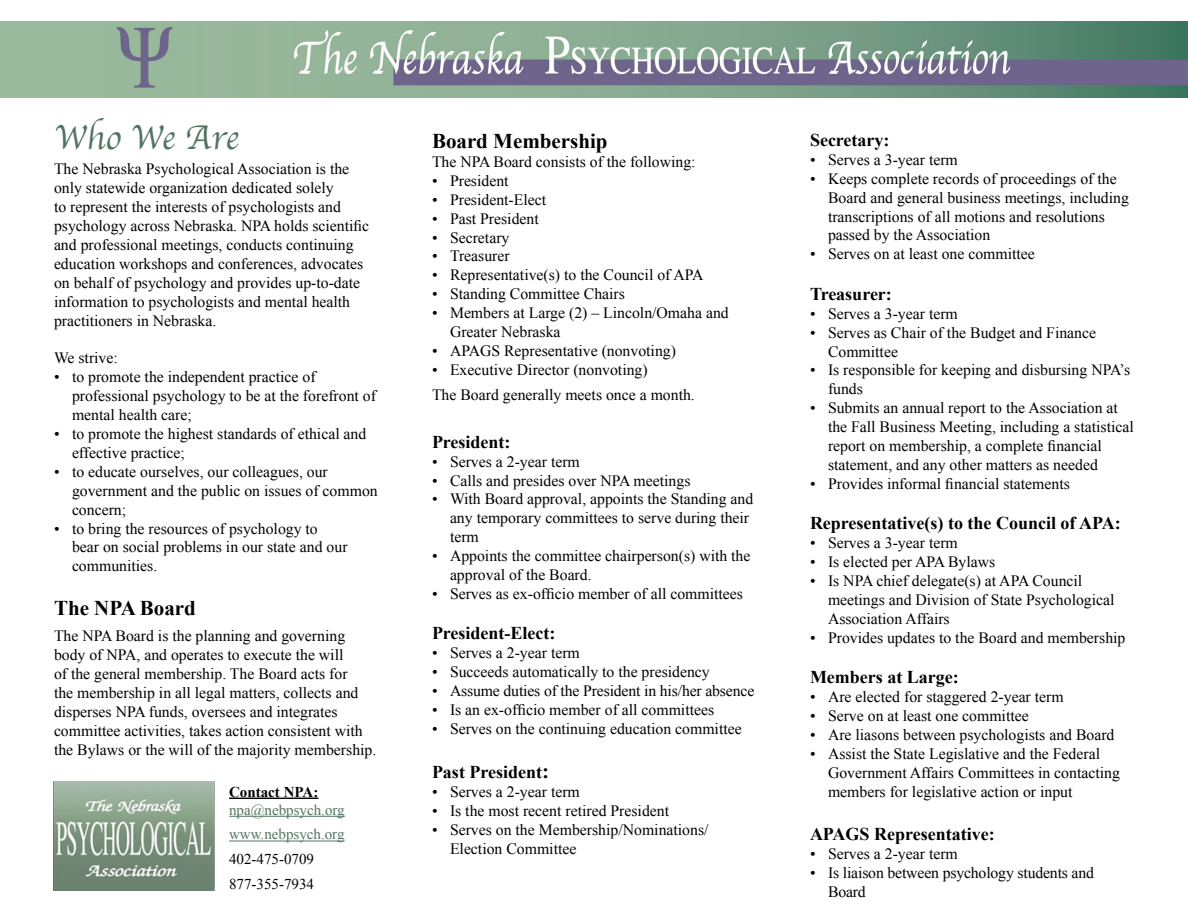
<style>
.page{position:relative;width:1188px;height:918px;background:#fff}
.page>*{position:absolute;margin:0;border:0;box-sizing:border-box;transform-origin:0 0}
.t1{font:36px "Apple Chancery";color:#527461}
.t2{font:700 21px "Times New Roman";color:#000}
.t3{font:700 18px "Times New Roman";color:#000}
.t4{font:15.75px/18.9px "Times New Roman";color:#000}
.t5{font:15px/24.8px "Times New Roman";color:#527461}
.t6{font:15px/24.8px "Times New Roman";color:#000}
.t7{font:700 15px "Times New Roman";color:#000}
.s1{font-size:21px}
</style>
<div class="page">
<img style="left:0;top:21px;width:1188px;height:77px">
<img style="left:54px;top:782px;width:161px;height:109px">
<hr style="left:229px;top:798px;width:89px;height:1px;background:#000">
<hr style="left:229px;top:816px;width:116px;height:1px;background:#527461">
<hr style="left:229px;top:841px;width:116px;height:1px;background:#527461">
<h1 class="t1" style="left:54px;top:109px;width:186px">Who We Are</h1>
<p class="t4" style="left:54px;top:160px;width:317px">The Nebraska Psychological Association is the only statewide organization dedicated solely<br>to represent the interests of psychologists and psychology across Nebraska. NPA holds scientific and professional meetings, conducts continuing education workshops and conferences, advocates on behalf of psychology and provides up-to-date information to psychologists and mental health practitioners in Nebraska.</p>
<p class="t4" style="left:54px;top:349px;width:65px">We strive:</p>
<p class="t4" style="left:72px;top:367px;width:306px;text-indent:-18px">• to promote the independent practice of professional psychology to be at the forefront of mental health care;</p>
<p class="t4" style="left:72px;top:424px;width:296px;text-indent:-18px">• to promote the highest standards of ethical and effective practice;</p>
<p class="t4" style="left:72px;top:462px;width:307px;text-indent:-18px">• to educate ourselves, our colleagues, our government and the public on issues of common concern;</p>
<p class="t4" style="left:72px;top:519px;width:277px;text-indent:-18px">• to bring the resources of psychology to bear on social problems in our state and our communities.</p>
<h2 class="t2" style="left:54px;top:594px;width:143px">The NPA Board</h2>
<p class="t4" style="left:54px;top:626px;width:324px">The NPA Board is the planning and governing body of NPA, and operates to execute the will<br>of the general membership. The Board acts for<br>the membership in all legal matters, collects and disperses NPA funds, oversees and integrates committee activities, takes action consistent with the Bylaws or the will of the majority membership.</p>
<p class="t7" style="left:229px;top:781px;width:91px">Contact NPA:</p>
<p class="t5" style="left:229px;top:797px;width:117px">npa@nebpsych.org www.nebpsych.org</p>
<p class="t6" style="left:229px;top:847px;width:86px">402-475-0709<br>877-355-7934</p>
<h2 class="t2" style="left:432px;top:126px;width:177px">Board Membership</h2>
<p class="t4" style="left:432px;top:152px;width:265px">The NPA Board consists of the following:</p>
<p class="t4" style="left:432px;top:171px;width:78px">• President</p>
<p class="t4" style="left:432px;top:190px;width:116px">• President-Elect</p>
<p class="t4" style="left:432px;top:209px;width:108px">• Past President</p>
<p class="t4" style="left:432px;top:228px;width:79px">• Secretary</p>
<p class="t4" style="left:432px;top:246px;width:79px">• Treasurer</p>
<p class="t4" style="left:432px;top:265px;width:273px">• Representative(s) to the Council of APA</p>
<p class="t4" style="left:432px;top:284px;width:195px">• Standing Committee Chairs</p>
<p class="t4" style="left:450px;top:303px;width:280px;text-indent:-18px">• Members at Large (2) – Lincoln/Omaha and<br>Greater Nebraska</p>
<p class="t4" style="left:432px;top:341px;width:246px">• APAGS Representative (nonvoting)</p>
<p class="t4" style="left:432px;top:356px;width:264px;line-height:25.7px">• Executive Director (nonvoting)<br>The Board generally meets once a month.</p>
<p class="t3" style="left:432px;top:429px;width:80px">President:</p>
<p class="t4" style="left:432px;top:452px;width:149px">• Serves a 2-year term</p>
<p class="t4" style="left:432px;top:471px;width:260px">• Calls and presides over NPA meetings</p>
<p class="t4" style="left:450px;top:489px;width:305px;text-indent:-18px">• With Board approval, appoints the Standing and any temporary committees to serve during their term</p>
<p class="t4" style="left:450px;top:546px;width:302px;text-indent:-18px">• Appoints the committee chairperson(s) with the approval of the Board.</p>
<p class="t4" style="left:432px;top:584px;width:313px">• Serves as ex-officio member of all committees</p>
<p class="t3" style="left:432px;top:621px;width:125px">President-Elect:</p>
<p class="t4" style="left:432px;top:643px;width:149px">• Serves a 2-year term</p>
<p class="t4" style="left:432px;top:662px;width:279px">• Succeeds automatically to the presidency</p>
<p class="t4" style="left:432px;top:681px;width:324px">• Assume duties of the President in his/her absence</p>
<p class="t4" style="left:432px;top:700px;width:284px">• Is an ex-officio member of all committees</p>
<p class="t4" style="left:432px;top:719px;width:311px">• Serves on the continuing education committee</p>
<p class="t3" style="left:432px;top:760px;width:119px">Past President<span class="s1">:</span></p>
<p class="t4" style="left:432px;top:782px;width:149px">• Serves a 2-year term</p>
<p class="t4" style="left:432px;top:801px;width:239px">• Is the most recent retired President</p>
<p class="t4" style="left:450px;top:820px;width:260px;text-indent:-18px">• Serves on the Membership/Nominations/<br>Election Committee</p>
<p class="t3" style="left:810px;top:128px;width:81px">Secretary:</p>
<p class="t4" style="left:810px;top:150px;width:149px">• Serves a 3-year term</p>
<p class="t4" style="left:828px;top:169px;width:302px;text-indent:-18px">• Keeps complete records of proceedings of the Board and general business meetings, including transcriptions of all motions and resolutions passed by the Association</p>
<p class="t4" style="left:810px;top:244px;width:226px">• Serves on at least one committee</p>
<p class="t3" style="left:810px;top:281px;width:83px">Treasurer:</p>
<p class="t4" style="left:810px;top:304px;width:149px">• Serves a 3-year term</p>
<p class="t4" style="left:828px;top:323px;width:270px;text-indent:-18px">• Serves as Chair of the Budget and Finance<br>Committee</p>
<p class="t4" style="left:828px;top:361px;width:304px;text-indent:-18px">• Is responsible for keeping and disbursing NPA’s funds</p>
<p class="t4" style="left:828px;top:398px;width:307px;text-indent:-18px">• Submits an annual report to the Association at the Fall Business Meeting, including a statistical report on membership, a complete financial statement, and any other matters as needed</p>
<p class="t4" style="left:810px;top:474px;width:261px">• Provides informal financial statements</p>
<p class="t3" style="left:810px;top:511px;width:312px">Representative(s) to the Council of APA:</p>
<p class="t4" style="left:810px;top:533px;width:149px">• Serves a 3-year term</p>
<p class="t4" style="left:810px;top:552px;width:187px">• Is elected per APA Bylaws</p>
<p class="t4" style="left:828px;top:571px;width:288px;text-indent:-18px">• Is NPA chief delegate(s) at APA Council meetings and Division of State Psychological<br>Association Affairs</p>
<p class="t4" style="left:810px;top:628px;width:317px">• Provides updates to the Board and membership</p>
<p class="t3" style="left:810px;top:665px;width:150px">Members at Large:</p>
<p class="t4" style="left:810px;top:687px;width:255px">• Are elected for staggered 2-year term</p>
<p class="t4" style="left:810px;top:706px;width:220px">• Serve on at least one committee</p>
<p class="t4" style="left:810px;top:725px;width:306px">• Are liasons between psychologists and Board</p>
<p class="t4" style="left:828px;top:744px;width:293px;text-indent:-18px">• Assist the State Legislative and the Federal<br>Government Affairs Committees in contacting members for legislative action or input</p>
<p class="t3" style="left:810px;top:821px;width:186px">APAGS Representative:</p>
<p class="t4" style="left:810px;top:844px;width:149px">• Serves a 2-year term</p>
<p class="t4" style="left:828px;top:863px;width:268px;text-indent:-18px">• Is liaison between psychology students and<br>Board</p>
</div>
